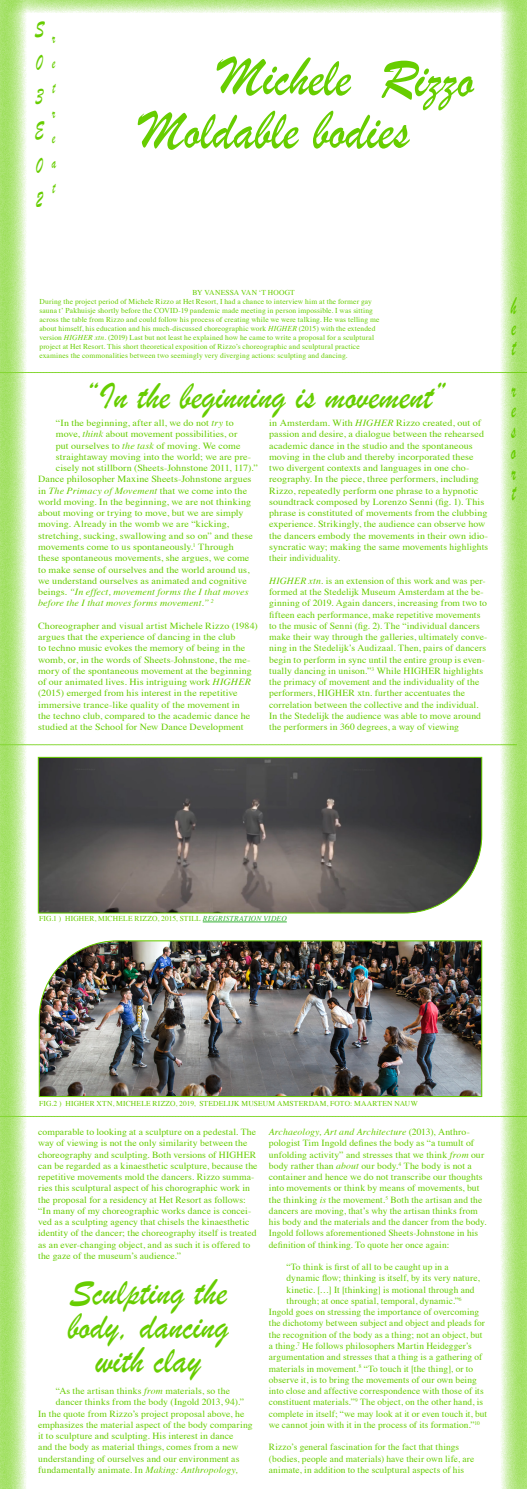
<style>
.page{position:relative;width:527px;height:1489px;background:#fff}
.page>*{position:absolute;margin:0;border:0;box-sizing:border-box;transform-origin:0 0}
.t1{font:57.5px "Brush Script";letter-spacing:-.005em;color:#67cd00;scale:.9 1}
.t2{font:38.75px/33.8px "Brush Script";color:#67cd00;text-align:center;scale:.93 1}
.t3{font:26.38px/20.8px "Brush Script";color:#67cd00;text-align:justify;scale:.59 1}
.t4{font:25px/34px "Brush Script";color:#67cd00;text-align:justify;scale:.59 1}
.t5{font:18.25px/25px "Brush Script";color:#67cd00;text-align:justify;scale:.59 1}
.t6{font:9.38px/11.2px "Times";letter-spacing:.01em;color:#67cd00}
.t7{font:9.38px/11.2px "Times";letter-spacing:.01em;color:#67cd00;scale:1.06 1}
.t8{font:italic 9.38px "Times";letter-spacing:.015em;color:#67cd00;scale:1.06 1}
.t9{font:7.5px/9px "Times";letter-spacing:.015em;color:#67cd00}
.s1{font-style:italic}
.s2{font-style:normal}
.s3{font-style:italic;color:#33b133}
</style>
<div class="page">
<svg style="left:0;top:0;width:27px;height:1488px;background:#bae88d"></svg>
<svg style="left:0;top:372px;width:527px;height:1px"></svg>
<svg style="left:0;top:744px;width:500px;height:1px"></svg>
<svg style="left:0;top:1116px;width:527px;height:1px"></svg>
<svg style="left:500px;top:0;width:26px;height:1488px;background:#bfe995"></svg>
<svg style="left:6px;top:0;width:513px;height:13px;background:#cceeab"></svg>
<img style="left:39px;top:940px;width:442px;height:156px">
<svg style="left:38px;top:757px;width:443px;height:156px;background:#565452"></svg>
<hr style="left:202px;top:921px;width:84px;height:1px;background:#33b133">
<h3 class="t4" style="left:35px;top:11px;width:18px">S 0<br>3<br>E 0<br>2</h3>
<h3 class="t5" style="left:52px;top:24px;width:9px">r e t r e a t</h3>
<h1 class="t1" style="left:219px;top:37px;width:284px;rotate:1deg">Michele Rizzo</h1>
<h1 class="t1" style="left:140px;top:92px;width:300px">Moldable bodies</h1>
<p class="t9" style="left:39px;top:287px;width:341px;text-indent:153px">BY VANESSA VAN ‘T HOOGT<br>During the project period of Michele Rizzo at Het Resort, I had a chance to interview him at the former gay sauna t’ Pakhuisje shortly before the COVID-19 pandemic made meeting in person impossible. I was sitting across the table from Rizzo and could follow his process of creating while we were talking. He was telling me about himself, his education and his much-discussed choreographic work <span class="s1">HIGHER</span> (2015) with the extended version <span class="s1">HIGHER xtn</span>. (2019) Last but not least he explained how he came to write a proposal for a sculptural project at Het Resort. This short theoretical exposition of Rizzo’s choreographic and sculptural practice examines the commonalities between two seemingly very diverging actions: sculpting and dancing.</p>
<h2 class="t2" style="left:83px;top:378px;width:392px">“In the beginning is movement”</h2>
<p class="t7" style="left:56px;top:416px;width:169px">“In the beginning, after all, we do not <span class="s1">try</span> to</p>
<p class="t7" style="left:56px;top:428px;width:172px">move, <span class="s1">think</span> about movement possibilities, or</p>
<p class="t7" style="left:56px;top:439px;width:175px">put ourselves to <span class="s1">the task</span> of moving. We come</p>
<p class="t7" style="left:56px;top:450px;width:185px">straightaway moving into the world; we are pre-</p>
<p class="t7" style="left:56px;top:461px;width:192px">cisely not stillborn (Sheets-Johnstone 2011, 117).”</p>
<p class="t7" style="left:38px;top:473px;width:202px">Dance philosopher Maxine Sheets-Johnstone argues</p>
<p class="t8" style="left:38px;top:482px;width:198px"><span class="s2">in</span> The Primacy of Movement <span class="s2">that we come into the</span></p>
<p class="t7" style="left:38px;top:495px;width:202px">world moving. In the beginning, we are not thinking</p>
<p class="t7" style="left:38px;top:506px;width:195px">about moving or trying to move, but we are simply</p>
<p class="t7" style="left:38px;top:518px;width:181px">moving. Already in the womb we are “kicking,</p>
<p class="t7" style="left:38px;top:529px;width:204px">stretching, sucking, swallowing and so on” and these</p>
<p class="t7" style="left:38px;top:540px;width:186px">movements come to us spontaneously.<sup>1</sup> Through</p>
<p class="t7" style="left:38px;top:551px;width:200px">these spontaneous movements, she argues, we come</p>
<p class="t7" style="left:38px;top:563px;width:201px">to make sense of ourselves and the world around us,</p>
<p class="t7" style="left:38px;top:574px;width:198px">we understand ourselves as animated and cognitive</p>
<p class="t8" style="left:38px;top:583px;width:200px"><span class="s2">beings.</span> “In effect, movement forms the I that moves</p>
<p class="t8" style="left:38px;top:595px;width:167px">before the I that moves forms movement.” <sup>2</sup></p>
<p class="t7" style="left:38px;top:619px;width:208px">Choreographer and visual artist Michele Rizzo (1984) argues that the experience of dancing in the club<br>to techno music evokes the memory of being in the womb, or, in the words of Sheets-Johnstone, the me&shy;mory of the spontaneous movement at the beginning of our animated lives. His intriguing work <span class="s1">HIGHER </span>(2015) emerged from his interest in the repetitive immersive trance-like quality of the movement in<br>the techno club, compared to the academic dance he studied at the School for New Dance Development</p>
<p class="t7" style="left:269px;top:416px;width:208px">in Amsterdam. With <span class="s1">HIGHER</span> Rizzo created, out of passion and desire, a dialogue between the rehearsed academic dance in the studio and the spontaneous moving in the club and thereby incorporated these two divergent contexts and languages in one cho&shy;reography. In the piece, three performers, including Rizzo, repeatedly perform one phrase to a hypnotic soundtrack composed by Lorenzo Senni (fig. 1). This phrase is constituted of movements from the clubbing experience. Strikingly, the audience can observe how the dancers embody the movements in their own idio&shy;syncratic way; making the same movements highlights their individuality.</p>
<p class="t6" style="left:269px;top:574px;width:219px"><span class="s1">HIGHER xtn</span>. is an extension of this work and was per&shy;formed at the Stedelijk Museum Amsterdam at the be&shy;ginning of 2019. Again dancers, increasing from two to fifteen each performance, make repetitive movements to the music of Senni (fig. 2). The “individual dancers make their way through the galleries, ultimately conve&shy;ning in the Stedelijk’s Audizaal. Then, pairs of dancers begin to perform in sync until the entire group is even&shy;tually dancing in unison.”<sup>3</sup> While HIGHER highlights the primacy of movement and the individuality of the performers, HIGHER xtn. further accentuates the correlation between the collective and the individual.<br>In the Stedelijk the audience was able to move around the performers in 360 degrees, a way of viewing</p>
<h3 class="t3" style="left:510px;top:295px;width:11px">h e t</h3>
<h3 class="t3" style="left:510px;top:378px;width:10px">r e s o r t</h3>
<p class="t9" style="left:39px;top:913px;width:249px">FIG.1 ) HIGHER, MICHELE RIZZO, 2015, STILL <span class="s3">REGRISTRATION VIDEO</span></p>
<p class="t9" style="left:39px;top:1098px;width:380px">FIG.2 ) HIGHER XTN, MICHELE RIZZO, 2019, STEDELIJK MUSEUM AMSTERDAM, FOTO: MAARTEN NAUW</p>
<p class="t6" style="left:38px;top:1125px;width:221px">comparable to looking at a sculpture on a pedestal. The way of viewing is not the only similarity between the choreography and sculpting. Both versions of HIGHER can be regarded as a kinaesthetic sculpture, because the repetitive movements mold the dancers. Rizzo summa&shy;ries this sculptural aspect of his chorographic work in the proposal for a residency at Het Resort as follows: “In many of my choreographic works dance is concei&shy;ved as a sculpting agency that chisels the kinaesthetic identity of the dancer; the choreography itself is treated as an ever-changing object, and as such it is offered to the gaze of the museum’s audience.”</p>
<h2 class="t2" style="left:68px;top:1274px;width:174px">Sculpting the body, dancing with clay</h2>
<p class="t6" style="left:56px;top:1384px;width:175px">“As the artisan thinks <span class="s1">from</span> materials, so the</p>
<p class="t6" style="left:56px;top:1395px;width:189px">dancer thinks from the body (Ingold 2013, 94).”</p>
<p class="t6" style="left:38px;top:1406px;width:207px">In the quote from Rizzo’s project proposal above, he</p>
<p class="t6" style="left:38px;top:1417px;width:216px">emphasizes the material aspect of the body comparing</p>
<p class="t6" style="left:38px;top:1429px;width:197px">it to sculpture and sculpting. His interest in dance</p>
<p class="t6" style="left:38px;top:1440px;width:201px">and the body as material things, comes from a new</p>
<p class="t6" style="left:38px;top:1451px;width:203px">understanding of ourselves and our environment as</p>
<p class="t6" style="left:38px;top:1462px;width:201px">fundamentally animate. In <span class="s1">Making: Anthropology,</span></p>
<p class="t6" style="left:268px;top:1125px;width:219px"><span class="s1">Archaeology, Art and Architecture</span> (2013), Anthro&shy;pologist Tim Ingold defines the body as “a tumult of unfolding activity” and stresses that we think <span class="s1">from</span> our body rather than <span class="s1">about</span> our body.<sup>4</sup> The body is not a container and hence we do not transcribe our thoughts into movements or think by means of movements, but the thinking <span class="s1">is</span> the movement.<sup>5</sup> Both the artisan and the dancers are moving, that’s why the artisan thinks from his body and the materials and the dancer from the body.<br>Ingold follows aforementioned Sheets-Johnstone in his definition of thinking. To quote her once again:</p>
<p class="t6" style="left:286px;top:1260px;width:163px">“To think is first of all to be caught up in a</p>
<p class="t6" style="left:286px;top:1271px;width:194px">dynamic flow; thinking is itself, by its very nature,</p>
<p class="t6" style="left:286px;top:1282px;width:189px">kinetic. […] It [thinking] is motional through and</p>
<p class="t6" style="left:286px;top:1294px;width:176px">through; at once spatial, temporal, dynamic.”<sup>6</sup></p>
<p class="t6" style="left:268px;top:1305px;width:212px">Ingold goes on stressing the importance of overcoming</p>
<p class="t6" style="left:268px;top:1316px;width:217px">the dichotomy between subject and object and pleads for</p>
<p class="t6" style="left:268px;top:1327px;width:215px">the recognition of the body as a thing; not an object, but</p>
<p class="t6" style="left:268px;top:1339px;width:204px">a thing.<sup>7</sup> He follows philosophers Martin Heidegger’s</p>
<p class="t6" style="left:268px;top:1350px;width:215px">argumentation and stresses that a thing is a gathering of</p>
<p class="t6" style="left:268px;top:1361px;width:206px">materials in movement.<sup>8</sup> “To touch it [the thing], or to</p>
<p class="t6" style="left:268px;top:1372px;width:209px">observe it, is to bring the movements of our own being</p>
<p class="t6" style="left:268px;top:1384px;width:216px">into close and affective correspondence with those of its</p>
<p class="t6" style="left:268px;top:1395px;width:215px">constituent materials.”<sup>9</sup> The object, on the other hand, is</p>
<p class="t6" style="left:268px;top:1406px;width:220px">complete in itself; “we may look at it or even touch it, but</p>
<p class="t6" style="left:268px;top:1417px;width:212px">we cannot join with it in the process of its formation.”<sup>10</sup></p>
<p class="t6" style="left:268px;top:1440px;width:207px">Rizzo’s general fascination for the fact that things (bodies, people and materials) have their own life, are animate, in addition to the sculptural aspects of his</p>
</div>
